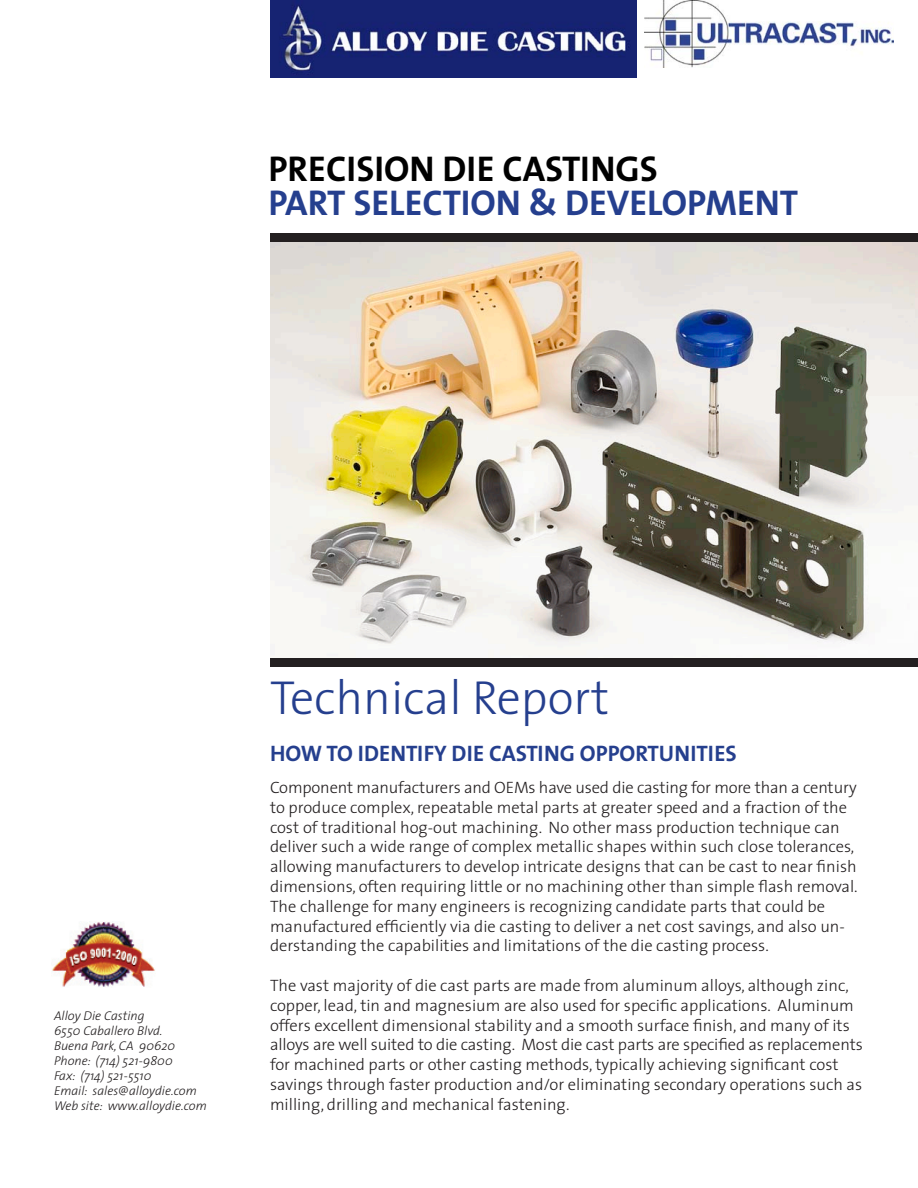
<style>
.page{position:relative;width:918px;height:1188px;background:#fff}
.page>*{position:absolute;margin:0;border:0;box-sizing:border-box;transform-origin:0 0}
.t1{font:300 48px "The Sans";color:#253f8e}
.t2{font:700 36px "The Sans";color:#253f8e}
.t3{font:700 36px "The Sans";color:#000}
.t4{font:700 22.5px "The Sans";color:#253f8e}
.t5{font:300 16.5px/19.8px "The Sans";color:#231f20}
.t6{font:italic 300 12.75px/15px "The Sans";color:#231f20}
</style>
<div class="page">
<div style="left:270px;top:234px;width:648px;height:433px;background:#231f20"></div>
<img style="left:270px;top:242px;width:648px;height:415px">
<img style="left:270px;top:0;width:366px;height:77px">
<img style="left:644px;top:0;width:250px;height:67px">
<img style="left:52px;top:921px;width:103px;height:66px">
<p class="t3" style="left:268px;top:138px;width:391px">PRECISION DIE CASTINGS</p>
<p class="t2" style="left:268px;top:173px;width:531px">PART SELECTION &amp; DEVELOPMENT</p>
<p class="t6" style="left:54px;top:1008px;width:110px">Alloy Die Casting<br>6550 Caballero Blvd.</p>
<p class="t6" style="left:54px;top:1038px;width:123px">Buena Park, CA 90620</p>
<p class="t6" style="left:54px;top:1053px;width:120px">Phone: (714) 521-9800</p>
<p class="t6" style="left:54px;top:1068px;width:99px">Fax: (714) 521-5510</p>
<p class="t6" style="left:54px;top:1083px;width:144px">Email: sales@alloydie.com</p>
<p class="t6" style="left:54px;top:1098px;width:154px">Web site: www.alloydie.com</p>
<p class="t1" style="left:270px;top:658px;width:341px">Technical Report</p>
<p class="t4" style="left:270px;top:735px;width:468px">HOW TO IDENTIFY DIE CASTING OPPORTUNITIES</p>
<p class="t5" style="left:270px;top:777px;width:589px">Component manufacturers and OEMs have used die casting for more than a century to produce complex, repeatable metal parts at greater speed and a fraction of the cost of traditional hog-out machining. No other mass production technique can deliver such a wide range of complex metallic shapes within such close tolerances, allowing manufacturers to develop intricate designs that can be cast to near finish dimensions, often requiring little or no machining other than simple flash removal.<br>The challenge for many engineers is recognizing candidate parts that could be manufactured efficiently via die casting to deliver a net cost savings, and also un&shy;derstanding the capabilities and limitations of the die casting process.</p>
<p class="t5" style="left:270px;top:975px;width:595px">The vast majority of die cast parts are made from aluminum alloys, although zinc, copper, lead, tin and magnesium are also used for specific applications. Aluminum offers excellent dimensional stability and a smooth surface finish, and many of its alloys are well suited to die casting. Most die cast parts are specified as replacements for machined parts or other casting methods, typically achieving significant cost savings through faster production and/or eliminating secondary operations such as milling, drilling and mechanical fastening.</p>
</div>
